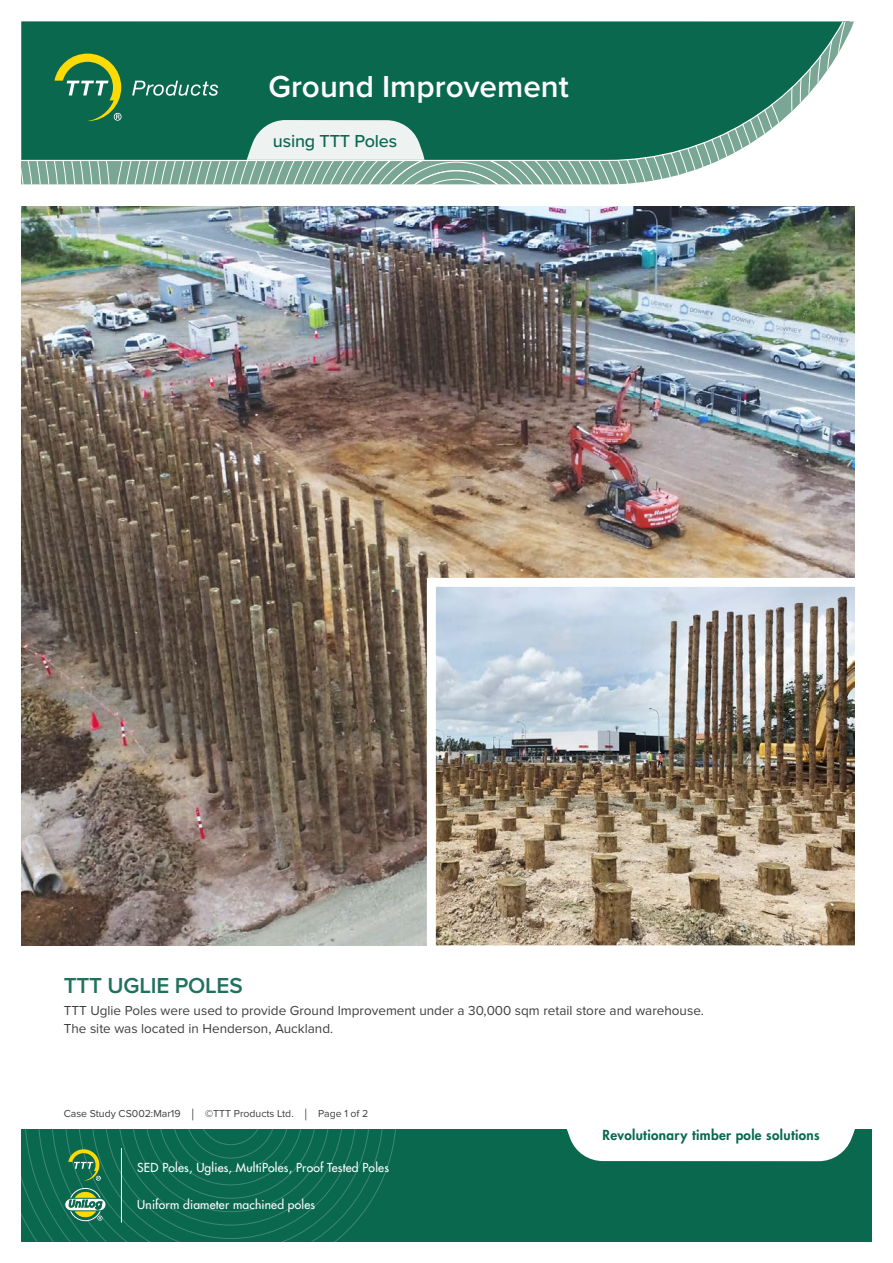
<style>
.page{position:relative;width:893px;height:1263px;background:#fff}
.page>*{position:absolute;margin:0;border:0;box-sizing:border-box;transform-origin:0 0}
.t1{font:600 31.5px "Proxima Nova";color:#fff}
.t2{font:600 22.5px "Proxima Nova";letter-spacing:-.01em;color:#21725b}
.t3{font:500 18px "Proxima Nova";letter-spacing:-.01em;color:#0a684f}
.t4{font:13.5px/18px "Proxima Nova";color:#3e3e3f}
.t5{font:800 13.5px "Futura";letter-spacing:.025em;color:#0a684f}
.t6{font:12.15px "Futura";letter-spacing:.015em;color:#fff}
.t7{font:10.5px "Proxima Nova";color:#3e3e3f}
.s1{font-weight:300;font-size:16.5px}
.s2{font-weight:600}
</style>
<div class="page">
<div style="left:21px;top:1129px;width:851px;height:113px;background:#0a684f"></div>
<img style="left:21px;top:206px;width:834px;height:739px">
<svg style="left:122px;top:22px;width:669px;height:163px;background:#297a64"></svg>
<svg style="left:791px;top:22px;width:63px;height:90px"></svg>
<svg style="left:21px;top:22px;width:101px;height:163px;background:#307c5b"></svg>
<svg style="left:132px;top:81px;width:86px;height:15px"></svg>
<svg style="left:247px;top:68px;width:381px;height:117px;background:#478c79"></svg>
<svg style="left:566px;top:1129px;width:289px;height:32px;background:#eef4f3"></svg>
<svg style="left:21px;top:1129px;width:375px;height:113px"></svg>
<img style="left:422px;top:573px;width:433px;height:373px">
<h1 class="t1" style="left:268px;top:63px;width:302px">Ground Improvement</h1>
<h3 class="t3" style="left:273px;top:128px;width:126px">using TTT Poles</h3>
<h2 class="t2" style="left:64px;top:969px;width:180px">TTT UGLIE POLES</h2>
<p class="t4" style="left:64px;top:1001px;width:642px">TTT Uglie Poles were used to provide Ground Improvement under a 30,000 sqm retail store and warehouse.<br>The site was located in Henderson, Auckland.</p>
<p class="t7" style="left:64px;top:1106px;width:306px">Case Study CS002:Mar19 <span class="s1">|</span> <span class="s2">©</span>TTT Products Ltd. <span class="s1">|</span> Page 1 of 2</p>
<p class="t6" style="left:137px;top:1159px;width:253px">SED Poles, Uglies, MultiPoles, Proof Tested Poles</p>
<p class="t6" style="left:137px;top:1196px;width:179px">Uniform diameter machined poles</p>
<p class="t5" style="left:602px;top:1126px;width:219px">Revolutionary timber pole solutions</p>
</div>
